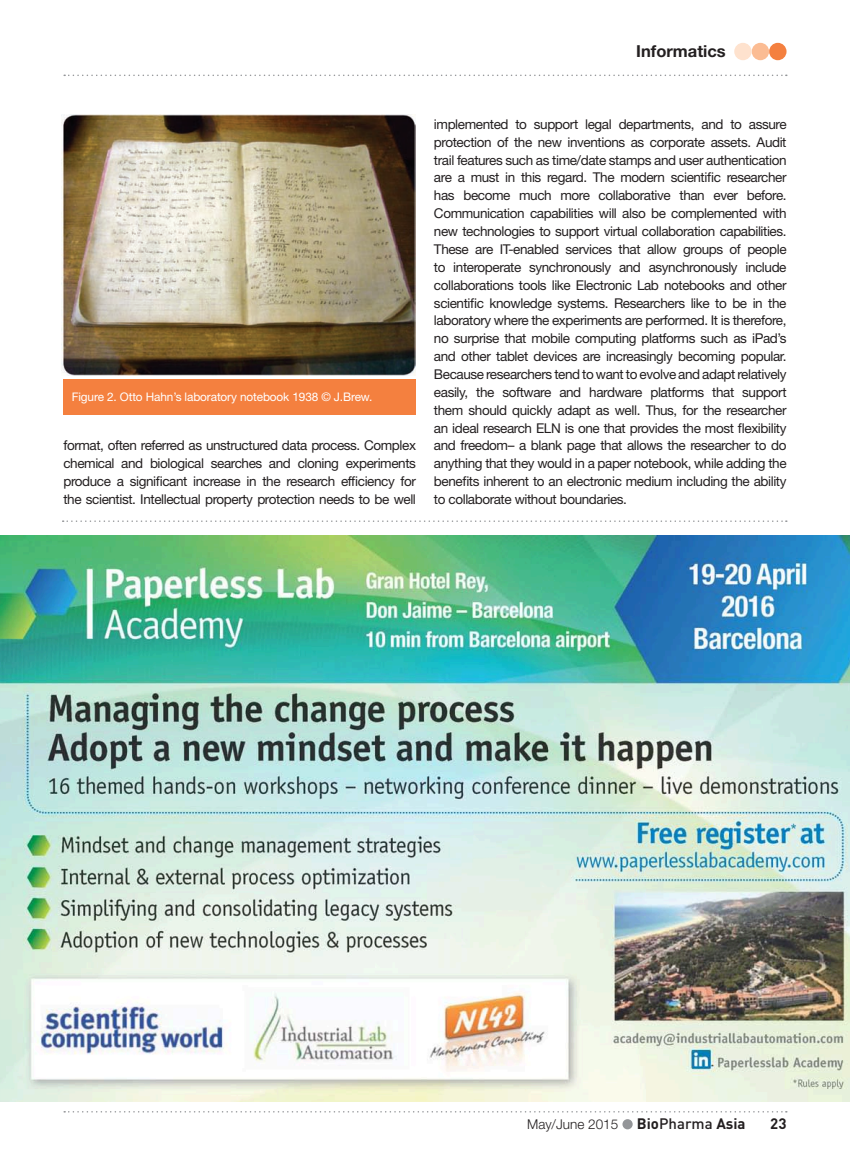
<style>
.page{position:relative;width:850px;height:1161px;background:#fff}
.page>*{position:absolute;margin:0;border:0;box-sizing:border-box;transform-origin:0 0}
.t1{font:700 16.5px "Helvetica Neue LT Std";color:#231f20}
.t2{font:700 15px "DINOT";color:#231f20}
.t3{font:13.5px/17.9px "Helvetica Neue LT Std";letter-spacing:-.03em;color:#231f20;text-align:justify}
.t4{font:300 13.5px "Helvetica Neue LT Std";color:#231f20}
.t5{font:11.85px "Helvetica Neue LT Std";letter-spacing:-.01em;color:#fff}
.s1{font-weight:500}
</style>
<div class="page">
<svg style="left:64px;top:75px;width:722px;height:1px"></svg>
<svg style="left:64px;top:1111px;width:722px;height:1px"></svg>
<div style="left:769px;top:43px;width:17px;height:17px;background:#f4803f;border-radius:50%"></div>
<div style="left:751px;top:43px;width:18px;height:17px;background:#fbbc93;border-radius:50%"></div>
<div style="left:734px;top:43px;width:17px;height:17px;background:#fee2ce;border-radius:50%"></div>
<svg style="left:622px;top:1118px;width:10px;height:10px"></svg>
<img style="left:62px;top:114px;width:354px;height:262px">
<div style="left:63px;top:379px;width:353px;height:35px;background:#f4803f"></div>
<svg style="left:63px;top:520px;width:723px;height:2px"></svg>
<img style="left:0;top:535px;width:850px;height:566px">
<p class="t1" style="left:636px;top:41px;width:91px">Informatics</p>
<p class="t5" style="left:72px;top:390px;width:302px">Figure 2. Otto Hahn’s laboratory notebook 1938 © J.Brew.</p>
<p class="t3" style="left:63px;top:436px;width:354px">format, often referred as unstructured data process. Complex chemical and biological searches and cloning experiments produce a significant increase in the research efficiency for the scientist. Intellectual property protection needs to be well</p>
<p class="t3" style="left:434px;top:115px;width:354px">implemented to support legal departments, and to assure protection of the new inventions as corporate assets. Audit trail features such as time/date stamps and user authentication are a must in this regard. The modern scientific researcher has become much more collaborative than ever before.<br>Communication capabilities will also be complemented with new technologies to support virtual collaboration capabilities.<br>These are IT-enabled services that allow groups of people to interoperate synchronously and asynchronously include collaborations tools like Electronic Lab notebooks and other scientific knowledge systems. Researchers like to be in the laboratory where the experiments are performed. It is therefore, no surprise that mobile computing platforms such as iPad’s and other tablet devices are increasingly becoming popular.<br>Because researchers tend to want to evolve and adapt relatively easily, the software and hardware platforms that support them should quickly adapt as well. Thus, for the researcher an ideal research ELN is one that provides the most flexibility and freedom– a blank page that allows the researcher to do anything that they would in a paper notebook, while adding the benefits inherent to an electronic medium including the ability to collaborate without boundaries.</p>
<p class="t4" style="left:527px;top:1115px;width:93px">May/June 2015</p>
<p class="t2" style="left:637px;top:1113px;width:110px">Bio<span class="s1">Pharma</span> Asia</p>
<p class="t2" style="left:770px;top:1113px;width:18px">23</p>
</div>
